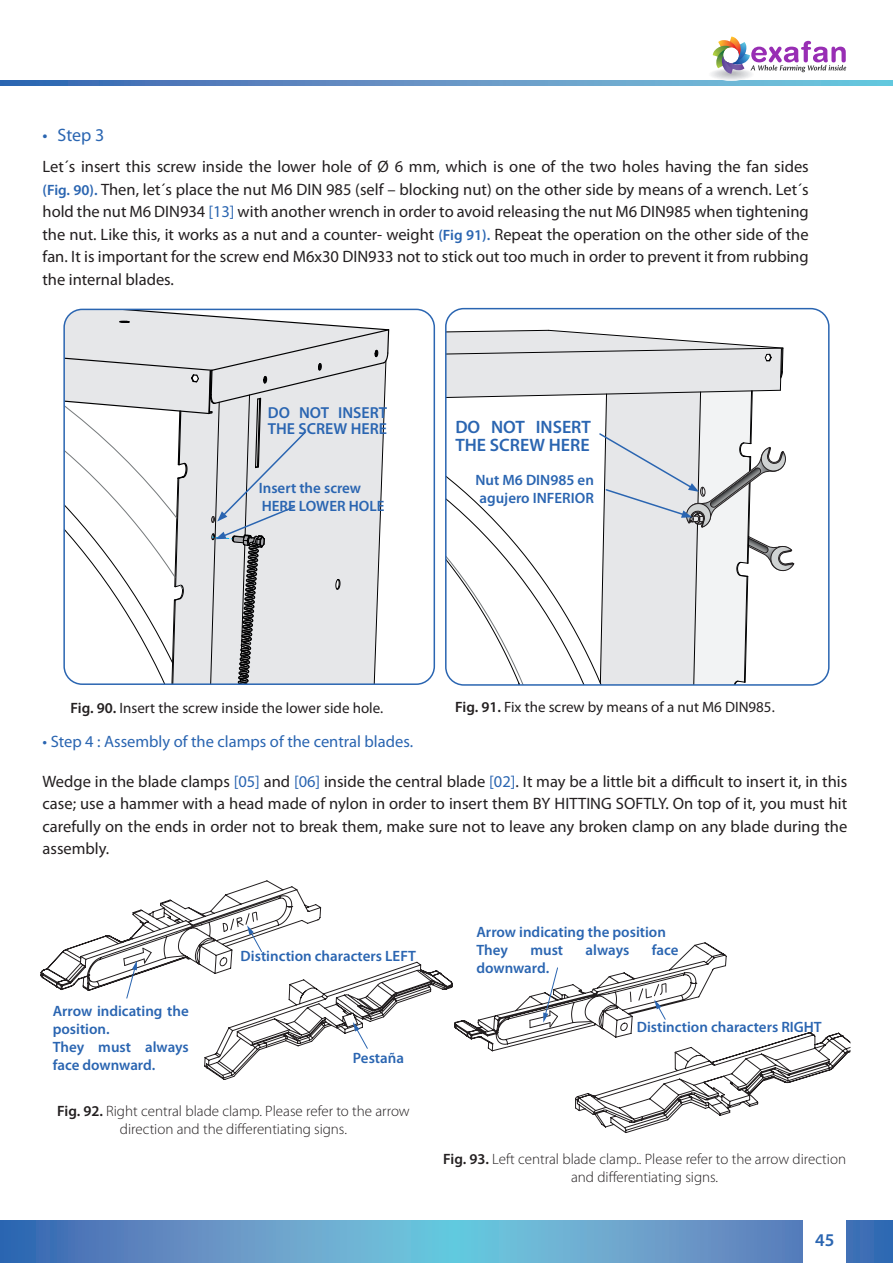
<style>
.page{position:relative;width:893px;height:1263px;background:#fff}
.page>*{position:absolute;margin:0;border:0;box-sizing:border-box;transform-origin:0 0}
._01__Notas_dentro_de{font:600 18px/18px "Myriad Pro";color:#2a65b1}
.t1{font:18px "Myriad Pro";color:#2a65b1}
.t2{font:16.5px/22.5px "Myriad Pro";color:#231f20;text-align:justify}
.t3{font:16.5px "Myriad Pro";color:#2a65b1}
._01__Notas_dentro_de-2{font:600 15.9px/15.9px "Myriad Pro";color:#2a65b1}
._01__Notas_dentro_de-3{font:600 15px/18px "Myriad Pro";color:#2a65b1}
._01__Notas_dentro_de-4{font:300 15px/18px "Myriad Pro";color:#231f20;text-align:center}
._01__Notas_dentro_de-5{font:15px "Myriad Pro";color:#231f20}
.s1{font-weight:600;font-size:15px;color:#2a65b1}
.s2{color:#2a65b1}
.s3{font-weight:600}
</style>
<div class="page">
<svg style="left:1px;top:1220px;width:892px;height:43px;background:#609ac8"></svg>
<svg style="left:1px;top:81px;width:892px;height:4px;background:#5e96c6"></svg>
<div style="left:804px;top:1218px;width:42px;height:45px;background:#fff"></div>
<hr style="left:0;top:1220px;width:1px;height:43px;background:#2a65b1">
<div style="left:445px;top:308px;width:385px;height:378px;border:2px solid #2a65b1;border-radius:18px"></div>
<svg style="left:64px;top:309px;width:326px;height:376px"></svg>
<svg style="left:446px;top:330px;width:349px;height:355px"></svg>
<svg style="left:41px;top:880px;width:809px;height:253px"></svg>
<div style="left:709px;top:69px;width:44px;height:11px;background:#fafafa;border-radius:50%"></div>
<div style="left:710px;top:69px;width:43px;height:11px;background:#fafafa;border-radius:50%"></div>
<div style="left:711px;top:69px;width:41px;height:11px;background:#f2f3f4;border-radius:50%"></div>
<div style="left:713px;top:69px;width:37px;height:10px;background:#eeeeef;border-radius:50%"></div>
<div style="left:714px;top:70px;width:35px;height:9px;background:#e9eaeb;border-radius:50%"></div>
<div style="left:715px;top:70px;width:33px;height:8px;background:#e4e5e7;border-radius:50%"></div>
<div style="left:715px;top:70px;width:32px;height:8px;background:#e4e5e7;border-radius:50%"></div>
<div style="left:716px;top:70px;width:30px;height:8px;background:#e0e1e3;border-radius:50%"></div>
<div style="left:717px;top:70px;width:29px;height:8px;background:#e0e1e3;border-radius:50%"></div>
<div style="left:718px;top:70px;width:27px;height:8px;background:#dcdddf;border-radius:50%"></div>
<div style="left:719px;top:71px;width:24px;height:6px;background:#d8d9db;border-radius:50%"></div>
<div style="left:721px;top:71px;width:21px;height:6px;background:#d4d5d7;border-radius:50%"></div>
<div style="left:723px;top:71px;width:17px;height:5px;background:#cbccce;border-radius:50%"></div>
<svg style="left:713px;top:37px;width:133px;height:38px"></svg>
<p class="t1" style="left:43px;top:124px;width:63px">• Step 3</p>
<p class="t2" style="left:43px;top:155px;width:768px">Let´s insert this screw inside the lower hole of Ø 6 mm, which is one of the two holes having the fan sides <span class="s1">(Fig. 90).</span> Then, let´s place the nut M6 DIN 985 (self – blocking nut) on the other side by means of a wrench. Let´s hold the nut M6 DIN934 <span class="s2">[13]</span> with another wrench in order to avoid releasing the nut M6 DIN985 when tightening the nut. Like this, it works as a nut and a counter- weight <span class="s1">(Fig 91).</span> Repeat the operation on the other side of the fan. It is important for the screw end M6x30 DIN933 not to stick out too much in order to prevent it from rubbing the internal blades.</p>
<p class="_01__Notas_dentro_de-2" style="left:268px;top:404px;width:121px">DO NOT INSERT<br>THE SCREW HERE</p>
<p class="_01__Notas_dentro_de-3" style="left:259px;top:479px;width:104px">Insert the screw</p>
<p class="_01__Notas_dentro_de-3" style="left:262px;top:497px;width:124px">HERE LOWER HOLE</p>
<p class="_01__Notas_dentro_de" style="left:455px;top:418px;width:137px">DO NOT INSERT<br>THE SCREW HERE</p>
<p class="_01__Notas_dentro_de-3" style="left:475px;top:471px;width:120px">Nut M6 DIN985 en agujero INFERIOR</p>
<p class="_01__Notas_dentro_de-5" style="left:71px;top:699px;width:314px"><span class="s3">Fig. 90.</span> Insert the screw inside the lower side hole.</p>
<p class="_01__Notas_dentro_de-5" style="left:455px;top:698px;width:321px"><span class="s3">Fig. 91.</span> Fix the screw by means of a nut M6 DIN985.</p>
<p class="t3" style="left:43px;top:732px;width:372px">• Step 4 : Assembly of the clamps of the central blades.</p>
<p class="t2" style="left:43px;top:770px;width:806px">Wedge in the blade clamps <span class="s2">[05]</span> and <span class="s2">[06]</span> inside the central blade <span class="s2">[02]</span>. It may be a little bit a difficult to insert it, in this case; use a hammer with a head made of nylon in order to insert them BY HITTING SOFTLY. On top of it, you must hit carefully on the ends in order not to break them, make sure not to leave any broken clamp on any blade during the assembly.</p>
<p class="_01__Notas_dentro_de-3" style="left:53px;top:1001px;width:138px">Arrow indicating the position.</p>
<p class="_01__Notas_dentro_de-3" style="left:53px;top:1037px;width:138px">They must always face downward.</p>
<p class="_01__Notas_dentro_de-3" style="left:241px;top:947px;width:177px">Distinction characters LEFT</p>
<p class="_01__Notas_dentro_de-3" style="left:353px;top:1049px;width:53px">Pestaña</p>
<p class="_01__Notas_dentro_de-4" style="left:57px;top:1102px;width:354px"><span class="s3">Fig. 92.</span> Right central blade clamp. Please refer to the arrow direction and the differentiating signs.</p>
<p class="_01__Notas_dentro_de-3" style="left:476px;top:923px;width:191px">Arrow indicating the position</p>
<p class="_01__Notas_dentro_de-3" style="left:476px;top:941px;width:33px">They</p>
<p class="_01__Notas_dentro_de-3" style="left:530px;top:941px;width:34px">must</p>
<p class="_01__Notas_dentro_de-3" style="left:586px;top:941px;width:45px">always</p>
<p class="_01__Notas_dentro_de-3" style="left:652px;top:941px;width:28px">face</p>
<p class="_01__Notas_dentro_de-3" style="left:476px;top:959px;width:74px">downward.</p>
<p class="_01__Notas_dentro_de-3" style="left:637px;top:1017px;width:187px">Distinction characters RIGHT</p>
<p class="_01__Notas_dentro_de-4" style="left:443px;top:1150px;width:404px"><span class="s3">Fig. 93.</span> Left central blade clamp.. Please refer to the arrow direction and differentiating signs.</p>
<p class="_01__Notas_dentro_de" style="left:815px;top:1231px;width:21px">45</p>
</div>
